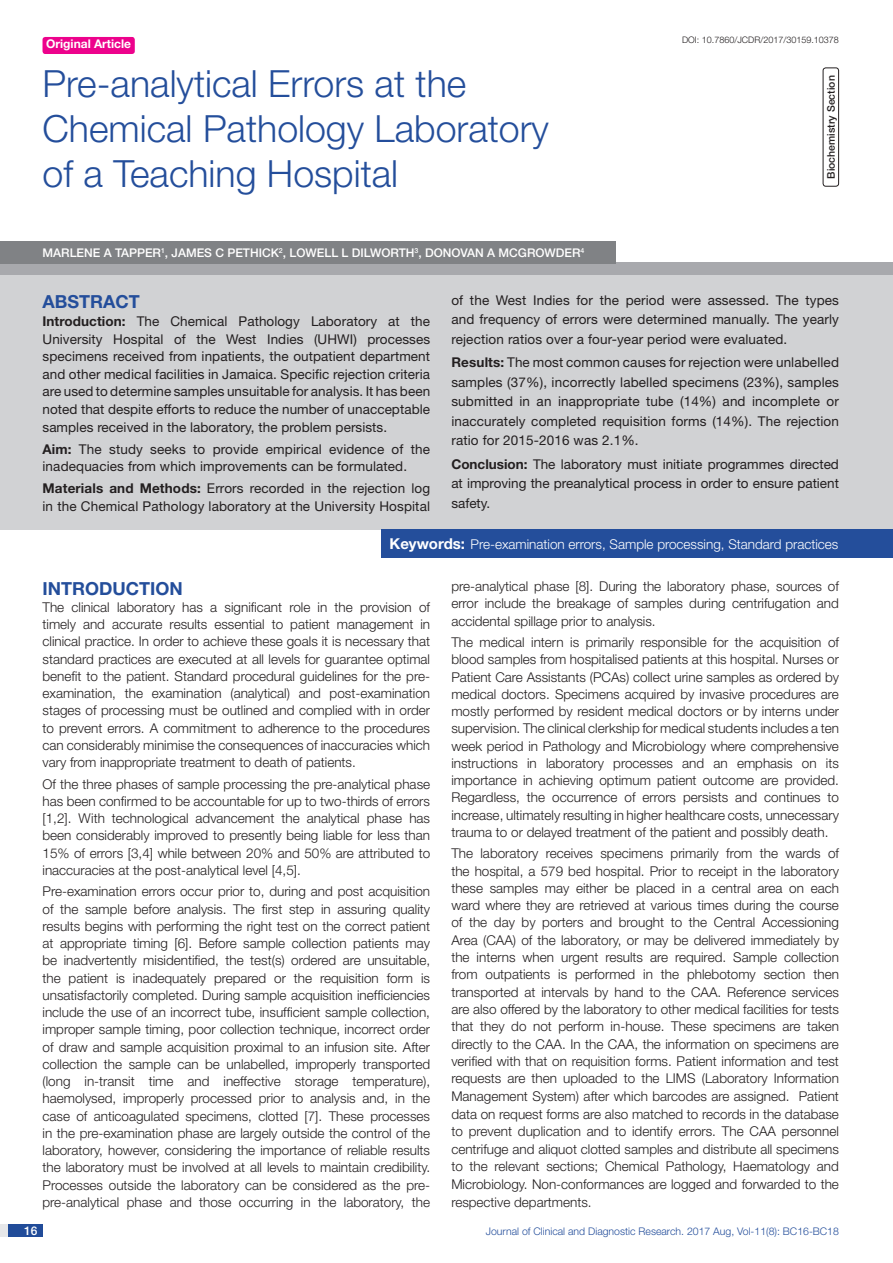
<style>
.page{position:relative;width:893px;height:1263px;background:#fff}
.page>*{position:absolute;margin:0;border:0;box-sizing:border-box;transform-origin:0 0}
.t1{font:300 37.5px/45px "Helvetica Neue";color:#244e9b}
.Heading{font:700 18px "Helvetica Neue";color:#244e9b}
.Abstract_head{font:700 18px "Helvetica Neue";color:#244e9b}
.Body_text{font:300 13.5px/17.2px "Helvetica Neue";color:#231f20;text-align:justify}
.Abstract_Text{font:13.5px/17.7px "Helvetica Neue";letter-spacing:.01em;color:#231f20;text-align:justify}
.Key_words{font:300 13.5px "Helvetica Neue";color:#fff}
.Author{font:500 12px "Helvetica Neue";color:#fff}
.t2{font:700 12px "Helvetica Neue";color:#fff}
.t3{font:300 10.5px "Helvetica Neue";color:#244e9b}
.section{font:500 10.5px "Helvetica Neue";color:#231f20}
.DOI{font:300 9px "Helvetica Neue";color:#231f20}
.s1{font-weight:700}
.s2{font-weight:700;font-size:15px}
</style>
<div class="page">
<div style="left:0;top:1224px;width:43px;height:13px;background:#e6e7e9"></div>
<div style="left:8px;top:1224px;width:35px;height:13px;background:#214c99"></div>
<div style="left:43px;top:37px;width:92px;height:17px;background:#ed028c;border-radius:3px"></div>
<div style="left:823px;top:68px;width:16px;height:119px;border:1px solid #231f20;border-radius:3px"></div>
<div style="left:0;top:263px;width:893px;height:12px;background:#a8a9ad"></div>
<div style="left:0;top:241px;width:615px;height:23px;background:#808285"></div>
<div style="left:0;top:275px;width:893px;height:255px;background:#d1d2d4"></div>
<div style="left:381px;top:529px;width:512px;height:29px;background:#244e9b"></div>
<p class="DOI" style="left:682px;top:35px;width:158px">DOI: 10.7860/JCDR/2017/30159.10378</p>
<p class="t2" style="left:46px;top:37px;width:87px">Original Article</p>
<p class="t1" style="left:43px;top:60px;width:508px">Pre-analytical Errors at the<br>Chemical Pathology Laboratory of a Teaching Hospital</p>
<p class="section" style="left:825px;top:179px;width:105px;rotate:-90deg">BIOCHEMISTRY SECTION</p>
<p class="Author" style="left:43px;top:245px;width:543px">MARLENE A TAPPER<sup>1</sup>, JAMES C PETHICK<sup>2</sup>, LOWELL L DILWORTH<sup>3</sup>, DONOVAN A MCGROWDER<sup>4</sup></p>
<p class="Abstract_head" style="left:43px;top:291px;width:99px">ABSTRACT</p>
<p class="Abstract_Text" style="left:43px;top:312px;width:389px"><span class="s1">Introduction:</span> The Chemical Pathology Laboratory at the University Hospital of the West Indies (UHWI) processes specimens received from inpatients, the outpatient department and other medical facilities in Jamaica. Specific rejection criteria are used to determine samples unsuitable for analysis. It has been noted that despite efforts to reduce the number of unacceptable samples received in the laboratory, the problem persists.</p>
<p class="Abstract_Text" style="left:43px;top:440px;width:389px"><span class="s1">Aim:</span> The study seeks to provide empirical evidence of the inadequacies from which improvements can be formulated.</p>
<p class="Abstract_Text" style="left:43px;top:479px;width:389px"><span class="s1">Materials and Methods:</span> Errors recorded in the rejection log in the Chemical Pathology laboratory at the University Hospital</p>
<p class="Abstract_Text" style="left:451px;top:290px;width:389px;line-height:19.4px">of the West Indies for the period were assessed. The types and frequency of errors were determined manually. The yearly rejection ratios over a four-year period were evaluated.</p>
<p class="Abstract_Text" style="left:451px;top:353px;width:389px;line-height:19.4px"><span class="s1">Results:</span> The most common causes for rejection were unlabelled samples (37%), incorrectly labelled specimens (23%), samples submitted in an inappropriate tube (14%) and incomplete or inaccurately completed requisition forms (14%). The rejection ratio for 2015-2016 was 2.1%.</p>
<p class="Abstract_Text" style="left:451px;top:454px;width:389px;line-height:19.5px"><span class="s1">Conclusion:</span> The laboratory must initiate programmes directed at improving the preanalytical process in order to ensure patient safety.</p>
<p class="Key_words" style="left:389px;top:536px;width:450px"><span class="s2">Keywords:</span> Pre-examination errors, Sample processing, Standard practices</p>
<p class="Heading" style="left:43px;top:577px;width:142px">INTRODUCTION</p>
<p class="Body_text" style="left:43px;top:598px;width:389px">The clinical laboratory has a significant role in the provision of timely and accurate results essential to patient management in clinical practice. In order to achieve these goals it is necessary that standard practices are executed at all levels for guarantee optimal benefit to the patient. Standard procedural guidelines for the pre&shy;examination, the examination (analytical) and post-examination stages of processing must be outlined and complied with in order to prevent errors. A commitment to adherence to the procedures can considerably minimise the consequences of inaccuracies which vary from inappropriate treatment to death of patients.</p>
<p class="Body_text" style="left:43px;top:775px;width:389px">Of the three phases of sample processing the pre-analytical phase has been confirmed to be accountable for up to two-thirds of errors [1,2]. With technological advancement the analytical phase has been considerably improved to presently being liable for less than 15% of errors [3,4] while between 20% and 50% are attributed to inaccuracies at the post-analytical level [4,5].</p>
<p class="Body_text" style="left:43px;top:883px;width:389px">Pre-examination errors occur prior to, during and post acquisition of the sample before analysis. The first step in assuring quality results begins with performing the right test on the correct patient at appropriate timing [6]. Before sample collection patients may be inadvertently misidentified, the test(s) ordered are unsuitable, the patient is inadequately prepared or the requisition form is unsatisfactorily completed. During sample acquisition inefficiencies include the use of an incorrect tube, insufficient sample collection, improper sample timing, poor collection technique, incorrect order of draw and sample acquisition proximal to an infusion site. After collection the sample can be unlabelled, improperly transported (long in-transit time and ineffective storage temperature), haemolysed, improperly processed prior to analysis and, in the case of anticoagulated specimens, clotted [7]. These processes in the pre-examination phase are largely outside the control of the laboratory, however, considering the importance of reliable results the laboratory must be involved at all levels to maintain credibility.<br>Processes outside the laboratory can be considered as the pre&shy;pre-analytical phase and those occurring in the laboratory, the</p>
<p class="Body_text" style="left:451px;top:577px;width:389px">pre-analytical phase [8]. During the laboratory phase, sources of error include the breakage of samples during centrifugation and accidental spillage prior to analysis.</p>
<p class="Body_text" style="left:451px;top:633px;width:389px">The medical intern is primarily responsible for the acquisition of blood samples from hospitalised patients at this hospital. Nurses or Patient Care Assistants (PCAs) collect urine samples as ordered by medical doctors. Specimens acquired by invasive procedures are mostly performed by resident medical doctors or by interns under supervision. The clinical clerkship for medical students includes a ten week period in Pathology and Microbiology where comprehensive instructions in laboratory processes and an emphasis on its importance in achieving optimum patient outcome are provided.<br>Regardless, the occurrence of errors persists and continues to increase, ultimately resulting in higher healthcare costs, unnecessary trauma to or delayed treatment of the patient and possibly death.</p>
<p class="Body_text" style="left:451px;top:845px;width:389px">The laboratory receives specimens primarily from the wards of the hospital, a 579 bed hospital. Prior to receipt in the laboratory these samples may either be placed in a central area on each ward where they are retrieved at various times during the course of the day by porters and brought to the Central Accessioning Area (CAA) of the laboratory, or may be delivered immediately by the interns when urgent results are required. Sample collection from outpatients is performed in the phlebotomy section then transported at intervals by hand to the CAA. Reference services are also offered by the laboratory to other medical facilities for tests that they do not perform in-house. These specimens are taken directly to the CAA. In the CAA, the information on specimens are verified with that on requisition forms. Patient information and test requests are then uploaded to the LIMS (Laboratory Information Management System) after which barcodes are assigned. Patient data on request forms are also matched to records in the database to prevent duplication and to identify errors. The CAA personnel centrifuge and aliquot clotted samples and distribute all specimens to the relevant sections; Chemical Pathology, Haematology and Microbiology. Non-conformances are logged and forwarded to the respective departments.</p>
<p class="Author" style="left:24px;top:1223px;width:15px">16</p>
<p class="t3" style="left:486px;top:1225px;width:355px">Journal of Clinical and Diagnostic Research. 2017 Aug, Vol-11(8): BC16-BC18</p>
</div>
